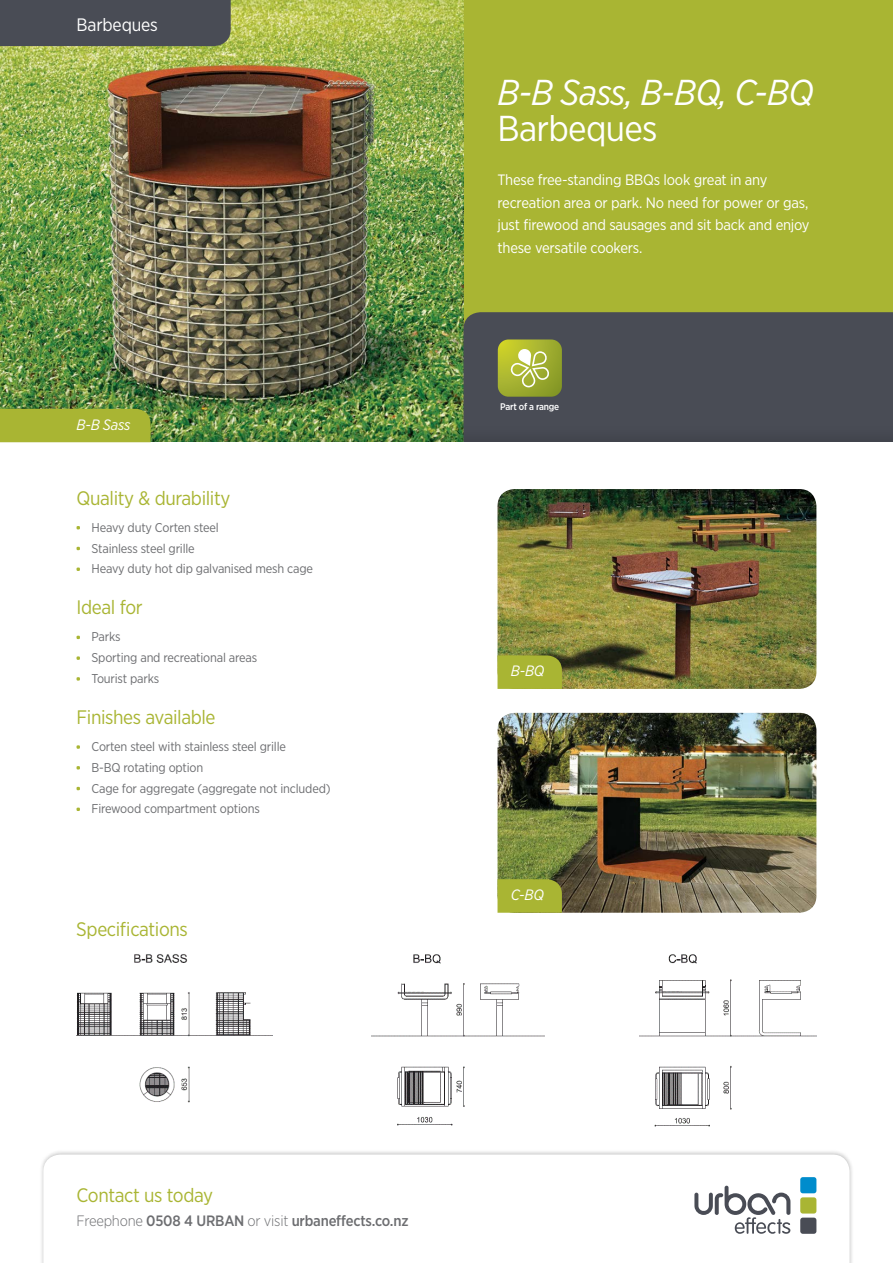
<style>
.page{position:relative;width:893px;height:1263px;background:#fff}
.page>*{position:absolute;margin:0;border:0;box-sizing:border-box;transform-origin:0 0}
.t1{font:italic 36px "Gotham Narrow";letter-spacing:-.02em;color:#fff}
.t2{font:36px "Gotham Narrow";letter-spacing:-.02em;color:#fff}
.t3{font:19.5px "Gotham Narrow";letter-spacing:-.02em;color:#a9b533}
.t4{font:18px "Gotham Narrow";letter-spacing:-.01em;color:#fff}
.t5{font:15px/22.5px "Gotham Narrow";letter-spacing:-.015em;color:#fff}
.t6{font:500 15px "Gotham Narrow";letter-spacing:-.015em;color:#6d6e71}
.t7{font:italic 15px "Gotham Narrow";letter-spacing:-.015em;color:#fff}
.t8{font:12.75px/20.7px "Gotham Narrow";letter-spacing:-.015em;color:#6d6e71}
.t9{font:500 9.6px "Gotham Narrow";letter-spacing:-.025em;color:#fff}
.s1{font-weight:300}
</style>
<div class="page">
<div style="left:39px;top:1149px;width:815px;height:114px;background:#000;opacity:.25"></div>
<svg style="left:43px;top:1154px;width:807px;height:109px"></svg>
<div style="left:800px;top:1177px;width:16px;height:16px;background:#008ccc;border-radius:3px"></div>
<div style="left:800px;top:1197px;width:16px;height:16px;background:#a9b533;border-radius:3px"></div>
<div style="left:800px;top:1217px;width:16px;height:17px;background:#494c55;border-radius:3px"></div>
<svg style="left:694px;top:1186px;width:96px;height:48px"></svg>
<div style="left:463px;top:0;width:430px;height:442px;background:#a9b533"></div>
<img style="left:0;top:0;width:463px;height:424px">
<div style="left:0;top:0;width:231px;height:46px;background:#494c55"></div>
<div style="left:463px;top:312px;width:430px;height:112px;background:#494c55"></div>
<svg style="left:498px;top:339px;width:64px;height:58px"></svg>
<div style="left:0;top:424px;width:893px;height:46px;background:#000;opacity:.15"></div>
<div style="left:0;top:442px;width:893px;height:18px;background:#fff"></div>
<div style="left:0;top:447px;width:893px;height:26px;background:#fff"></div>
<svg style="left:77px;top:567px;width:3px;height:4px"></svg>
<svg style="left:77px;top:656px;width:3px;height:4px"></svg>
<svg style="left:77px;top:677px;width:3px;height:4px"></svg>
<svg style="left:77px;top:745px;width:3px;height:4px"></svg>
<img style="left:371px;top:954px;width:174px;height:172px">
<img style="left:640px;top:954px;width:176px;height:173px">
<img style="left:76px;top:954px;width:196px;height:149px">
<div style="left:0;top:409px;width:151px;height:33px;background:#a9b533"></div>
<img style="left:497px;top:489px;width:319px;height:200px">
<img style="left:497px;top:713px;width:319px;height:200px">
<svg style="left:497px;top:655px;width:65px;height:34px;background:#a6b133"></svg>
<svg style="left:497px;top:879px;width:65px;height:34px;background:#a6b234"></svg>
<h3 class="t4" style="left:77px;top:13px;width:83px">Barbeques</h3>
<p class="t7" style="left:77px;top:415px;width:55px">B-B Sass</p>
<h2 class="t3" style="left:77px;top:486px;width:155px">Quality &amp; durability</h2>
<p class="t8" style="left:92px;top:517px;width:223px">Heavy duty Corten steel<br>Stainless steel grille<br>Heavy duty hot dip galvanised mesh cage</p>
<h2 class="t3" style="left:77px;top:595px;width:68px">Ideal for</h2>
<p class="t8" style="left:92px;top:626px;width:167px">Parks<br>Sporting and recreational areas<br>Tourist parks</p>
<h2 class="t3" style="left:77px;top:705px;width:141px">Finishes available</h2>
<p class="t8" style="left:92px;top:736px;width:241px">Corten steel with stainless steel grille<br>B-BQ rotating option<br>Cage for aggregate (aggregate not included)<br>Firewood compartment options</p>
<h2 class="t3" style="left:76px;top:917px;width:113px">Specifications</h2>
<h1 class="t1" style="left:497px;top:71px;width:318px">B-B Sass, B-BQ, C-BQ</h1>
<h1 class="t2" style="left:497px;top:106px;width:162px">Barbeques</h1>
<p class="t5" style="left:497px;top:168px;width:314px">These free-standing BBQs look great in any recreation area or park. No need for power or gas, just firewood and sausages and sit back and enjoy these versatile cookers.</p>
<p class="t9" style="left:500px;top:401px;width:60px">Part of a range</p>
<p class="t7" style="left:511px;top:661px;width:35px">B-BQ</p>
<p class="t7" style="left:511px;top:885px;width:35px">C-BQ</p>
<h2 class="t3" style="left:77px;top:1183px;width:138px">Contact us today</h2>
<p class="t6" style="left:77px;top:1211px;width:333px"><span class="s1">Freephone</span> 0508 4 URBAN <span class="s1">or visit</span> urbaneffects.co.nz</p>
</div>
